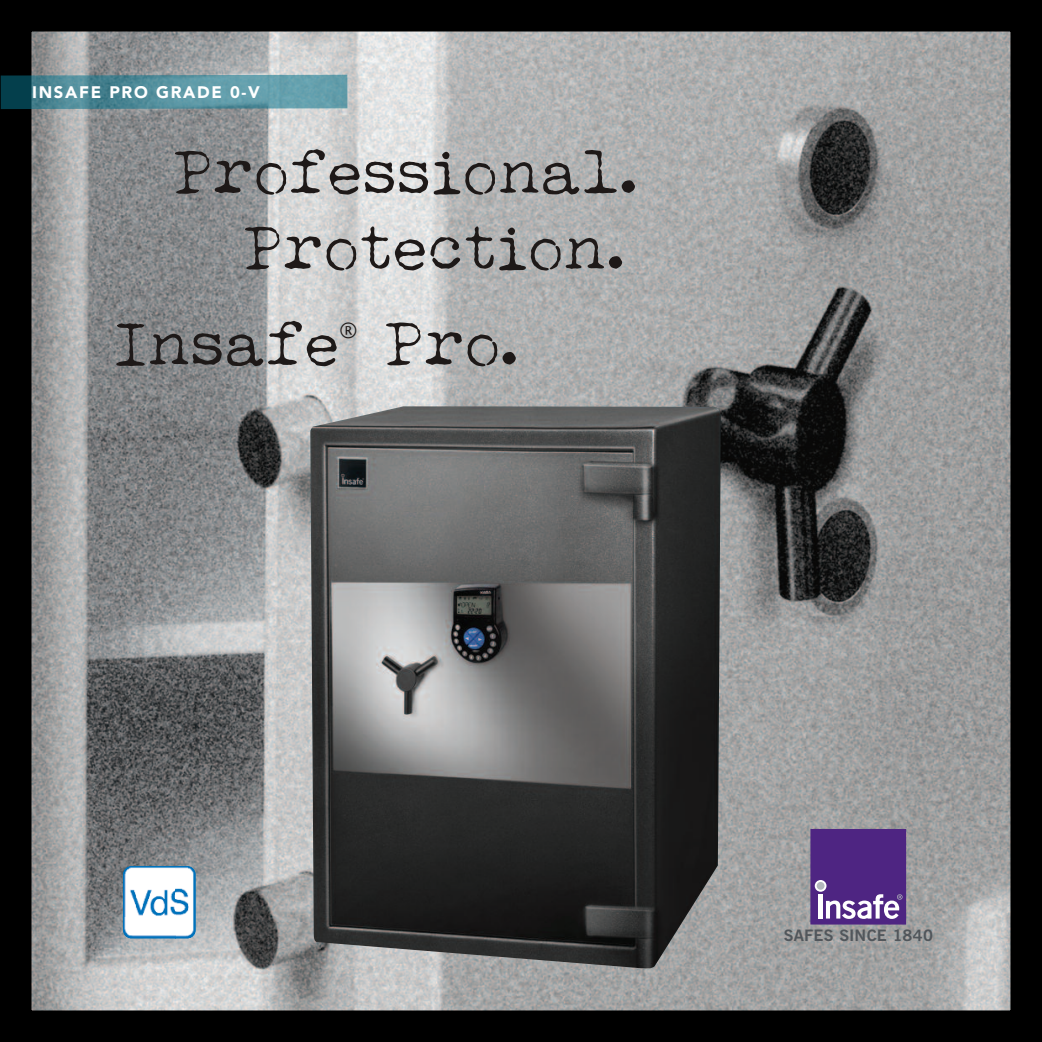
<style>
.page{position:relative;width:1042px;height:1042px;background:#fff}
.page>*{position:absolute;margin:0;border:0;box-sizing:border-box;transform-origin:0 0}
.t1{font:60.02px/75.8px "LUCKYTYPEWRITER";color:#1e1918;text-align:right}
.t2{font:21px "Lucida Grande";color:#1e1918}
.t3{font:900 16.62px "Avenir";letter-spacing:.1em;color:#fff}
.t4{font:700 15.75px "News Gothic BT";letter-spacing:.015em;color:#51565b;scale:1.05 1}
</style>
<div class="page">
<img style="left:33px;top:33px;width:976px;height:976px">
<div style="left:0;top:0;width:1042px;height:1042px;border:32px solid #000"></div>
<img style="left:310px;top:406px;width:411px;height:563px">
<div style="left:810px;top:829px;width:96px;height:95px;background:#4e2582"></div>
<div style="left:818px;top:894px;width:5px;height:24px;background:#fff"></div>
<svg style="left:815px;top:880px;width:11px;height:12px"></svg>
<div style="left:817px;top:882px;width:7px;height:8px;background:#b2b7bb;border-radius:50%"></div>
<svg style="left:826px;top:894px;width:76px;height:25px"></svg>
<svg style="left:1px;top:75px;width:346px;height:34px"></svg>
<img style="left:123px;top:866px;width:73px;height:72px">
<p class="t3" style="left:32px;top:78px;width:229px">INSAFE PRO GRADE 0-V</p>
<p class="t1" style="left:176px;top:134px;width:467px">Professional.<br>Protection.</p>
<p class="t1" style="left:117px;top:306px;width:227px">Insafe</p>
<p class="t2" style="left:339px;top:319px;width:19px">®</p>
<p class="t1" style="left:387px;top:306px;width:137px">Pro.</p>
<p class="t4" style="left:784px;top:929px;width:144px">SAFES SINCE 1840</p>
</div>
